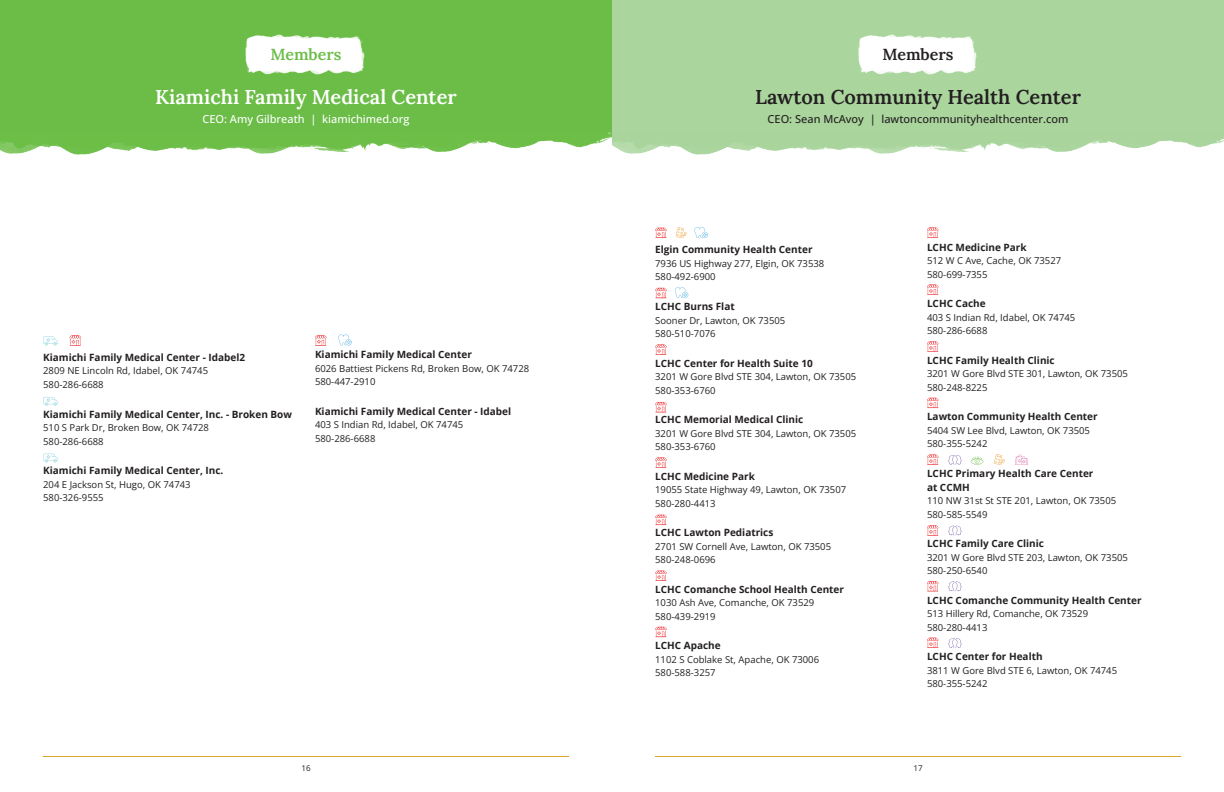
<style>
.page{position:relative;width:1224px;height:792px;background:#fff}
.page>*{position:absolute;margin:0;border:0;box-sizing:border-box;transform-origin:0 0}
.Heading_Health_Center_Page{font:600 20px "Lora";color:#231f20}
.Heading_Health_Center_Page-2{font:600 20px "Lora";color:#fff}
.Sub_Heading{font:600 16px "Lora";color:#231f20}
.Sub_Heading-2{font:600 16px "Lora";color:#6bbd47}
.Heading_Health_Center_Page-3{font:500 11px "Open Sans";color:#231f20}
.Heading_Health_Center_Page-4{font:500 11px "Open Sans";color:#fff}
.Health_Center_Body{font:700 10px/14px "Open Sans";color:#231f20}
.Health_Center_Body-2{font:9.5px/13.5px "Open Sans";color:#231f20}
.t1{font:8px "Open Sans";color:#231f20}
</style>
<div class="page">
<div style="left:612px;top:0;width:612px;height:131px;background:#aad59d"></div>
<img style="left:858px;top:34px;width:119px;height:41px">
<img style="left:0;top:131px;width:1224px;height:24px">
<div style="left:0;top:0;width:612px;height:131px;background:#6bbd47"></div>
<img style="left:245px;top:34px;width:120px;height:41px">
<hr style="left:43px;top:756px;width:526px;height:1px;background:#d8a529">
<hr style="left:655px;top:756px;width:526px;height:1px;background:#d8a529">
<svg style="left:338px;top:335px;width:14px;height:10px"></svg>
<svg style="left:315px;top:335px;width:12px;height:11px"></svg>
<svg style="left:694px;top:227px;width:14px;height:11px"></svg>
<svg style="left:655px;top:228px;width:12px;height:10px"></svg>
<svg style="left:676px;top:227px;width:11px;height:11px"></svg>
<svg style="left:675px;top:287px;width:13px;height:11px"></svg>
<svg style="left:655px;top:288px;width:12px;height:11px"></svg>
<svg style="left:927px;top:227px;width:12px;height:11px"></svg>
<svg style="left:927px;top:284px;width:12px;height:11px"></svg>
<svg style="left:927px;top:341px;width:12px;height:11px"></svg>
<svg style="left:927px;top:398px;width:12px;height:11px"></svg>
<svg style="left:655px;top:344px;width:12px;height:11px"></svg>
<svg style="left:655px;top:402px;width:12px;height:11px"></svg>
<svg style="left:655px;top:457px;width:12px;height:11px"></svg>
<svg style="left:655px;top:515px;width:12px;height:11px"></svg>
<svg style="left:655px;top:571px;width:12px;height:10px"></svg>
<svg style="left:655px;top:627px;width:12px;height:11px"></svg>
<svg style="left:971px;top:456px;width:13px;height:9px"></svg>
<svg style="left:948px;top:455px;width:14px;height:10px"></svg>
<svg style="left:927px;top:455px;width:12px;height:10px"></svg>
<svg style="left:994px;top:454px;width:11px;height:11px"></svg>
<svg style="left:1015px;top:455px;width:13px;height:10px"></svg>
<svg style="left:948px;top:525px;width:14px;height:10px"></svg>
<svg style="left:927px;top:525px;width:12px;height:11px"></svg>
<svg style="left:948px;top:581px;width:14px;height:10px"></svg>
<svg style="left:927px;top:581px;width:12px;height:11px"></svg>
<svg style="left:948px;top:638px;width:14px;height:10px"></svg>
<svg style="left:927px;top:638px;width:12px;height:10px"></svg>
<svg style="left:70px;top:335px;width:11px;height:11px"></svg>
<svg style="left:43px;top:337px;width:15px;height:8px"></svg>
<svg style="left:43px;top:397px;width:15px;height:9px"></svg>
<svg style="left:43px;top:454px;width:15px;height:8px"></svg>
<p class="Sub_Heading-2" style="left:270px;top:42px;width:73px">Members</p>
<p class="Heading_Health_Center_Page-2" style="left:155px;top:81px;width:303px">Kiamichi Family Medical Center</p>
<p class="Heading_Health_Center_Page-4" style="left:202px;top:111px;width:209px">CEO: Amy Gilbreath | kiamichimed.org</p>
<p class="Health_Center_Body" style="left:43px;top:350px;width:203px">Kiamichi Family Medical Center - Idabel2</p>
<p class="Health_Center_Body-2" style="left:43px;top:364px;width:166px">2809 NE Lincoln Rd, Idabel, OK 74745<br>580-286-6688</p>
<p class="Health_Center_Body" style="left:43px;top:407px;width:250px">Kiamichi Family Medical Center, Inc. - Broken Bow</p>
<p class="Health_Center_Body-2" style="left:43px;top:421px;width:167px">510 S Park Dr, Broken Bow, OK 74728<br>580-286-6688</p>
<p class="Health_Center_Body" style="left:43px;top:463px;width:182px">Kiamichi Family Medical Center, Inc.</p>
<p class="Health_Center_Body-2" style="left:43px;top:477px;width:149px">204 E Jackson St, Hugo, OK 74743<br>580-326-9555</p>
<p class="Health_Center_Body" style="left:315px;top:347px;width:158px">Kiamichi Family Medical Center</p>
<p class="Health_Center_Body-2" style="left:315px;top:361px;width:216px">6026 Battiest Pickens Rd, Broken Bow, OK 74728<br>580-447-2910</p>
<p class="Health_Center_Body" style="left:315px;top:404px;width:198px">Kiamichi Family Medical Center - Idabel</p>
<p class="Health_Center_Body-2" style="left:315px;top:418px;width:150px">403 S Indian Rd, Idabel, OK 74745<br>580-286-6688</p>
<p class="Sub_Heading" style="left:882px;top:42px;width:73px">Members</p>
<p class="Heading_Health_Center_Page" style="left:755px;top:81px;width:327px">Lawton Community Health Center</p>
<p class="Heading_Health_Center_Page-3" style="left:768px;top:111px;width:302px">CEO: Sean McAvoy | lawtoncommunityhealthcenter.com</p>
<p class="Health_Center_Body" style="left:655px;top:242px;width:159px">Elgin Community Health Center</p>
<p class="Health_Center_Body-2" style="left:655px;top:256px;width:171px">7936 US Highway 277, Elgin, OK 73538<br>580-492-6900</p>
<p class="Health_Center_Body" style="left:655px;top:299px;width:81px">LCHC Burns Flat</p>
<p class="Health_Center_Body-2" style="left:655px;top:313px;width:132px">Sooner Dr, Lawton, OK 73505<br>580-510-7076</p>
<p class="Health_Center_Body" style="left:655px;top:356px;width:159px">LCHC Center for Health Suite 10</p>
<p class="Health_Center_Body-2" style="left:655px;top:370px;width:203px">3201 W Gore Blvd STE 304, Lawton, OK 73505<br>580-353-6760</p>
<p class="Health_Center_Body" style="left:655px;top:412px;width:150px">LCHC Memorial Medical Clinic</p>
<p class="Health_Center_Body-2" style="left:655px;top:426px;width:203px">3201 W Gore Blvd STE 304, Lawton, OK 73505<br>580-353-6760</p>
<p class="Health_Center_Body" style="left:655px;top:469px;width:101px">LCHC Medicine Park</p>
<p class="Health_Center_Body-2" style="left:655px;top:483px;width:193px">19055 State Highway 49, Lawton, OK 73507<br>580-280-4413</p>
<p class="Health_Center_Body" style="left:655px;top:525px;width:120px">LCHC Lawton Pediatrics</p>
<p class="Health_Center_Body-2" style="left:655px;top:539px;width:177px">2701 SW Cornell Ave, Lawton, OK 73505<br>580-248-0696</p>
<p class="Health_Center_Body" style="left:655px;top:582px;width:190px">LCHC Comanche School Health Center</p>
<p class="Health_Center_Body-2" style="left:655px;top:596px;width:161px">1030 Ash Ave, Comanche, OK 73529<br>580-439-2919</p>
<p class="Health_Center_Body" style="left:655px;top:638px;width:67px">LCHC Apache</p>
<p class="Health_Center_Body-2" style="left:655px;top:652px;width:165px">1102 S Coblake St, Apache, OK 73006<br>580-588-3257</p>
<p class="Health_Center_Body" style="left:927px;top:240px;width:101px">LCHC Medicine Park</p>
<p class="Health_Center_Body-2" style="left:927px;top:254px;width:136px">512 W C Ave, Cache, OK 73527<br>580-699-7355</p>
<p class="Health_Center_Body" style="left:927px;top:296px;width:60px">LCHC Cache</p>
<p class="Health_Center_Body-2" style="left:927px;top:310px;width:150px">403 S Indian Rd, Idabel, OK 74745<br>580-286-6688</p>
<p class="Health_Center_Body" style="left:927px;top:353px;width:129px">LCHC Family Health Clinic</p>
<p class="Health_Center_Body-2" style="left:927px;top:367px;width:203px">3201 W Gore Blvd STE 301, Lawton, OK 73505<br>580-248-8225</p>
<p class="Health_Center_Body" style="left:927px;top:409px;width:172px">Lawton Community Health Center</p>
<p class="Health_Center_Body-2" style="left:927px;top:423px;width:165px">5404 SW Lee Blvd, Lawton, OK 73505<br>580-355-5242</p>
<p class="Health_Center_Body" style="left:927px;top:466px;width:168px">LCHC Primary Health Care Center at CCMH</p>
<p class="Health_Center_Body-2" style="left:927px;top:494px;width:191px">110 NW 31st St STE 201, Lawton, OK 73505<br>580-585-5549</p>
<p class="Health_Center_Body" style="left:927px;top:536px;width:119px">LCHC Family Care Clinic</p>
<p class="Health_Center_Body-2" style="left:927px;top:550px;width:203px">3201 W Gore Blvd STE 203, Lawton, OK 73505<br>580-250-6540</p>
<p class="Health_Center_Body" style="left:927px;top:593px;width:216px">LCHC Comanche Community Health Center</p>
<p class="Health_Center_Body-2" style="left:927px;top:607px;width:163px">513 Hillery Rd, Comanche, OK 73529<br>580-280-4413</p>
<p class="Health_Center_Body" style="left:927px;top:649px;width:117px">LCHC Center for Health</p>
<p class="Health_Center_Body-2" style="left:927px;top:663px;width:192px">3811 W Gore Blvd STE 6, Lawton, OK 74745<br>580-355-5242</p>
<p class="t1" style="left:301px;top:762px;width:11px">16</p>
<p class="t1" style="left:913px;top:762px;width:11px">17</p>
</div>
